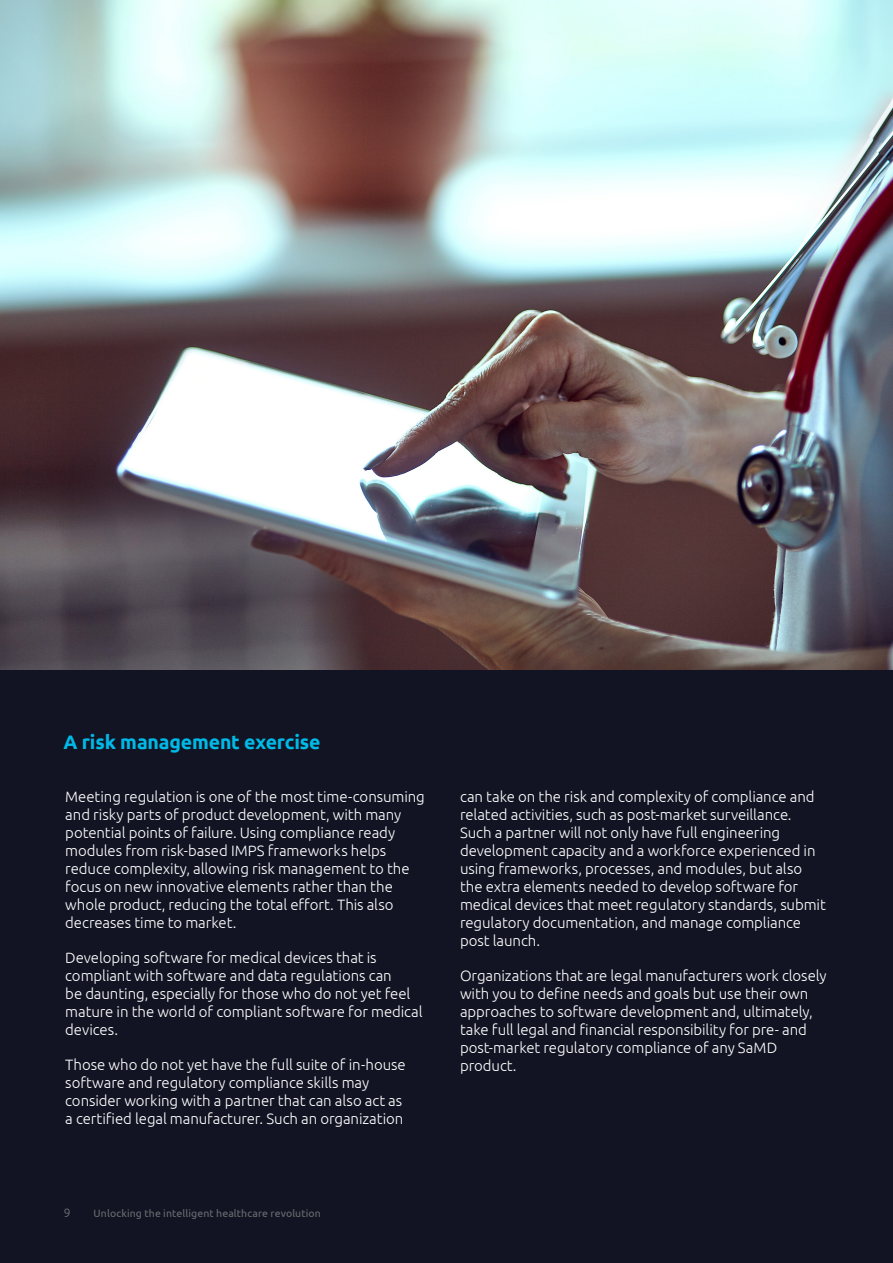
<style>
.page{position:relative;width:893px;height:1263px;background:#fff}
.page>*{position:absolute;margin:0;border:0;box-sizing:border-box;transform-origin:0 0}
.text{font:700 19.5px "Ubuntu";letter-spacing:-.01em;color:#00b9e7}
.text-2{font:300 15px/18px "Ubuntu";letter-spacing:-.005em;color:#fff}
.t1{font:300 12px "Ubuntu";color:#76787b}
.t2{font:10.5px "Ubuntu";letter-spacing:.01em;color:#6c6d70}
</style>
<div class="page">
<div style="left:0;top:547px;width:893px;height:716px;background:#121423"></div>
<img style="left:0;top:0;width:893px;height:670px">
<p class="text" style="left:64px;top:730px;width:259px">A risk management exercise</p>
<p class="text-2" style="left:65px;top:787px;width:361px">Meeting regulation is one of the most time-consuming and risky parts of product development, with many potential points of failure. Using compliance ready modules from risk-based IMPS frameworks helps reduce complexity, allowing risk management to the focus on new innovative elements rather than the whole product, reducing the total effort. This also decreases time to market.</p>
<p class="text-2" style="left:65px;top:948px;width:359px">Developing software for medical devices that is compliant with software and data regulations can<br>be daunting, especially for those who do not yet feel mature in the world of compliant software for medical devices.</p>
<p class="text-2" style="left:65px;top:1055px;width:342px">Those who do not yet have the full suite of in-house software and regulatory compliance skills may consider working with a partner that can also act as a certified legal manufacturer. Such an organization</p>
<p class="t1" style="left:64px;top:1205px;width:8px">9</p>
<p class="t2" style="left:94px;top:1207px;width:229px">Unlocking the intelligent healthcare revolution</p>
<p class="text-2" style="left:460px;top:787px;width:367px">can take on the risk and complexity of compliance and related activities, such as post-market surveillance.<br>Such a partner will not only have full engineering development capacity and a workforce experienced in using frameworks, processes, and modules, but also the extra elements needed to develop software for medical devices that meet regulatory standards, submit regulatory documentation, and manage compliance post launch.</p>
<p class="text-2" style="left:460px;top:966px;width:368px">Organizations that are legal manufacturers work closely with you to define needs and goals but use their own approaches to software development and, ultimately, take full legal and financial responsibility for pre- and post-market regulatory compliance of any SaMD product.</p>
</div>
